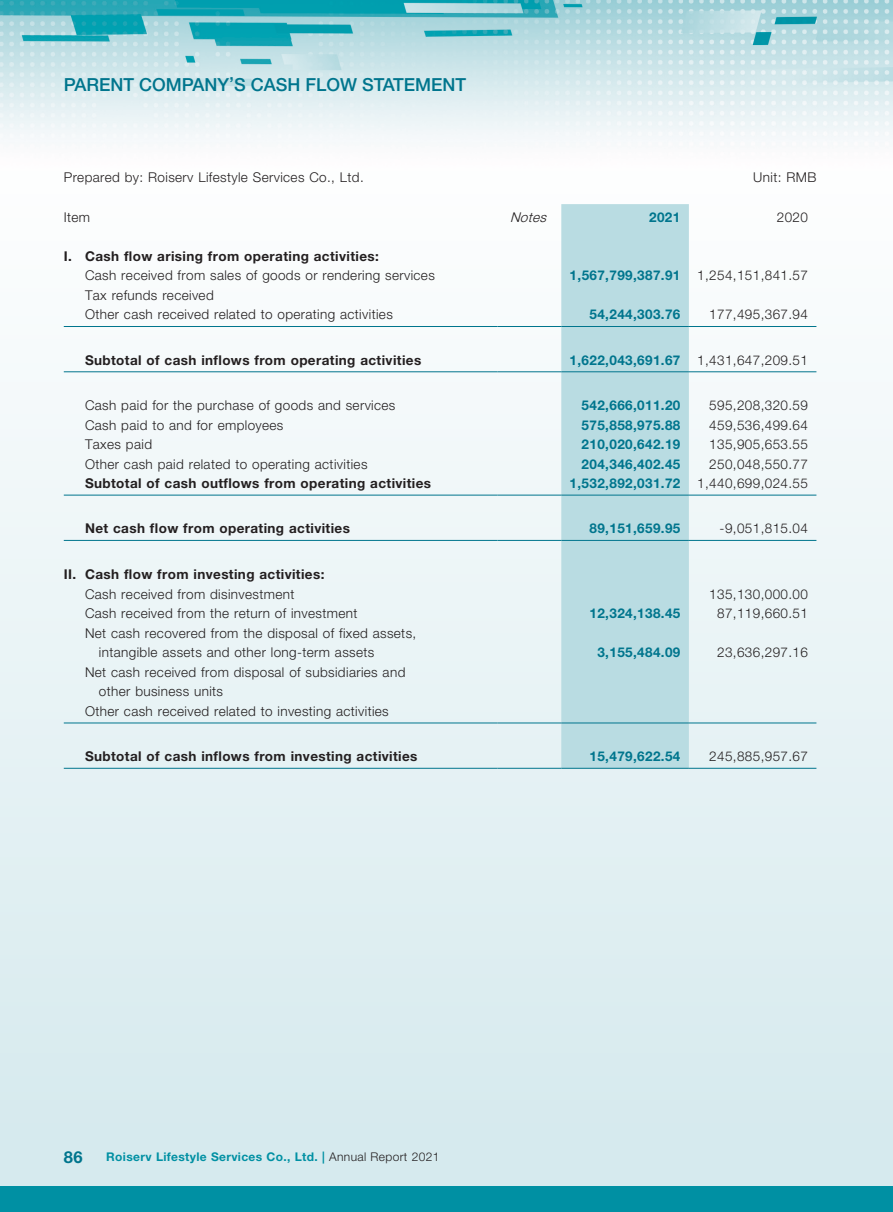
<style>
.page{position:relative;width:893px;height:1212px;background:#fff}
.page>*{position:absolute;margin:0;border:0;box-sizing:border-box;transform-origin:0 0}
.t1{font:500 18px "Helvetica Neue LT Std";color:#00758d}
.t2{font:700 16.5px "Helvetica Neue LT Std";color:#00758d}
.t3{font:300 13.5px/19.5px "Helvetica Neue LT Std";letter-spacing:.03em;color:#231f20}
.t4{font:700 13.5px "Helvetica Neue LT Std";letter-spacing:.03em;color:#231f20}
.t5{font:700 13.5px "Helvetica Neue LT Std";letter-spacing:.03em;color:#00758d}
.t6{font:italic 300 13.5px "Helvetica Neue LT Std";color:#231f20}
.t7{font:700 12px "Helvetica Neue LT Std";letter-spacing:.03em;color:#0090a3}
.s1{font-weight:300;color:#231f20}
</style>
<div class="page">
<img style="left:0;top:0;width:893px;height:140px">
<div style="left:0;top:142px;width:893px;height:1070px;background:linear-gradient(to bottom,#fdfefe,#d3e8ed)"></div>
<div style="left:0;top:1186px;width:893px;height:26px;background:#0090a3"></div>
<div style="left:561px;top:204px;width:128px;height:564px;background:#b9dce2"></div>
<hr style="left:64px;top:326px;width:433px;height:1px;background:#00758d">
<hr style="left:497px;top:326px;width:64px;height:1px;background:#00758d">
<hr style="left:561px;top:326px;width:128px;height:1px;background:#00758d">
<hr style="left:689px;top:326px;width:127px;height:1px;background:#00758d">
<hr style="left:64px;top:371px;width:433px;height:1px;background:#00758d">
<hr style="left:497px;top:371px;width:64px;height:1px;background:#00758d">
<hr style="left:561px;top:371px;width:128px;height:1px;background:#00758d">
<hr style="left:689px;top:371px;width:127px;height:1px;background:#00758d">
<hr style="left:64px;top:495px;width:433px;height:1px;background:#00758d">
<hr style="left:497px;top:495px;width:64px;height:1px;background:#00758d">
<hr style="left:561px;top:495px;width:128px;height:1px;background:#00758d">
<hr style="left:689px;top:495px;width:127px;height:1px;background:#00758d">
<hr style="left:64px;top:540px;width:433px;height:1px;background:#00758d">
<hr style="left:497px;top:540px;width:64px;height:1px;background:#00758d">
<hr style="left:561px;top:540px;width:128px;height:1px;background:#00758d">
<hr style="left:689px;top:540px;width:127px;height:1px;background:#00758d">
<hr style="left:64px;top:723px;width:433px;height:1px;background:#00758d">
<hr style="left:497px;top:723px;width:64px;height:1px;background:#00758d">
<hr style="left:561px;top:723px;width:128px;height:1px;background:#00758d">
<hr style="left:689px;top:723px;width:127px;height:1px;background:#00758d">
<hr style="left:64px;top:768px;width:433px;height:1px;background:#00758d">
<hr style="left:497px;top:768px;width:64px;height:1px;background:#00758d">
<hr style="left:561px;top:768px;width:128px;height:1px;background:#00758d">
<hr style="left:689px;top:768px;width:127px;height:1px;background:#00758d">
<h1 class="t1" style="left:64px;top:74px;width:404px">PARENT COMPANY’S CASH FLOW STATEMENT</h1>
<p class="t3" style="left:64px;top:167px;width:301px">Prepared by: Roiserv Lifestyle Services Co., Ltd.</p>
<p class="t3" style="left:753px;top:167px;width:65px">Unit: RMB</p>
<p class="t3" style="left:64px;top:207px;width:28px">Item</p>
<p class="t6" style="left:510px;top:209px;width:42px">Notes</p>
<p class="t5" style="left:649px;top:209px;width:33px">2021</p>
<p class="t3" style="left:777px;top:207px;width:33px">2020</p>
<p class="t4" style="left:64px;top:248px;width:317px">I. Cash flow arising from operating activities:</p>
<p class="t3" style="left:85px;top:266px;width:351px">Cash received from sales of goods or rendering services</p>
<p class="t5" style="left:570px;top:267px;width:240px">1,567,799,387.91 <span class="s1">1,254,151,841.57</span></p>
<p class="t3" style="left:85px;top:285px;width:309px">Tax refunds received<br>Other cash received related to operating activities</p>
<p class="t5" style="left:589px;top:306px;width:92px">54,244,303.76</p>
<p class="t3" style="left:709px;top:305px;width:100px">177,495,367.94</p>
<p class="t4" style="left:85px;top:352px;width:338px">Subtotal of cash inflows from operating activities</p>
<p class="t5" style="left:570px;top:352px;width:240px">1,622,043,691.67 <span class="s1">1,431,647,209.51</span></p>
<p class="t3" style="left:85px;top:395px;width:312px">Cash paid for the purchase of goods and services</p>
<p class="t5" style="left:582px;top:397px;width:100px">542,666,011.20</p>
<p class="t3" style="left:709px;top:395px;width:100px">595,208,320.59</p>
<p class="t3" style="left:85px;top:415px;width:200px">Cash paid to and for employees</p>
<p class="t5" style="left:582px;top:416px;width:100px">575,858,975.88</p>
<p class="t3" style="left:709px;top:415px;width:100px">459,536,499.64</p>
<p class="t3" style="left:85px;top:434px;width:69px">Taxes paid</p>
<p class="t5" style="left:582px;top:436px;width:100px">210,020,642.19</p>
<p class="t3" style="left:709px;top:434px;width:100px">135,905,653.55</p>
<p class="t3" style="left:85px;top:454px;width:284px">Other cash paid related to operating activities</p>
<p class="t5" style="left:582px;top:455px;width:100px">204,346,402.45</p>
<p class="t3" style="left:709px;top:454px;width:100px">250,048,550.77</p>
<p class="t4" style="left:85px;top:475px;width:348px">Subtotal of cash outflows from operating activities</p>
<p class="t5" style="left:570px;top:475px;width:240px">1,532,892,031.72 <span class="s1">1,440,699,024.55</span></p>
<p class="t4" style="left:85px;top:520px;width:266px">Net cash flow from operating activities</p>
<p class="t5" style="left:589px;top:520px;width:92px">89,151,659.95</p>
<p class="t3" style="left:720px;top:518px;width:90px">-9,051,815.04</p>
<p class="t4" style="left:64px;top:565px;width:262px">II. Cash flow from investing activities:</p>
<p class="t3" style="left:85px;top:584px;width:211px">Cash received from disinvestment</p>
<p class="t3" style="left:709px;top:584px;width:100px">135,130,000.00</p>
<p class="t3" style="left:85px;top:603px;width:274px">Cash received from the return of investment</p>
<p class="t5" style="left:589px;top:605px;width:92px">12,324,138.45</p>
<p class="t3" style="left:717px;top:603px;width:92px">87,119,660.51</p>
<p class="t3" style="left:99px;top:623px;width:319px;text-indent:-14px">Net cash recovered from the disposal of fixed assets, intangible assets and other long-term assets</p>
<p class="t5" style="left:597px;top:644px;width:84px">3,155,484.09</p>
<p class="t3" style="left:717px;top:642px;width:92px">23,636,297.16</p>
<p class="t3" style="left:85px;top:662px;width:322px">Net cash received from disposal of subsidiaries and</p>
<p class="t3" style="left:99px;top:681px;width:126px">other business units</p>
<p class="t3" style="left:85px;top:701px;width:305px">Other cash received related to investing activities</p>
<p class="t4" style="left:85px;top:748px;width:334px">Subtotal of cash inflows from investing activities</p>
<p class="t5" style="left:589px;top:748px;width:92px">15,479,622.54</p>
<p class="t3" style="left:709px;top:746px;width:100px">245,885,957.67</p>
<p class="t2" style="left:64px;top:1147px;width:20px">86</p>
<p class="t7" style="left:106px;top:1149px;width:335px">Roiserv Lifestyle Services Co., Ltd. | <span class="s1">Annual Report 2021</span></p>
</div>
